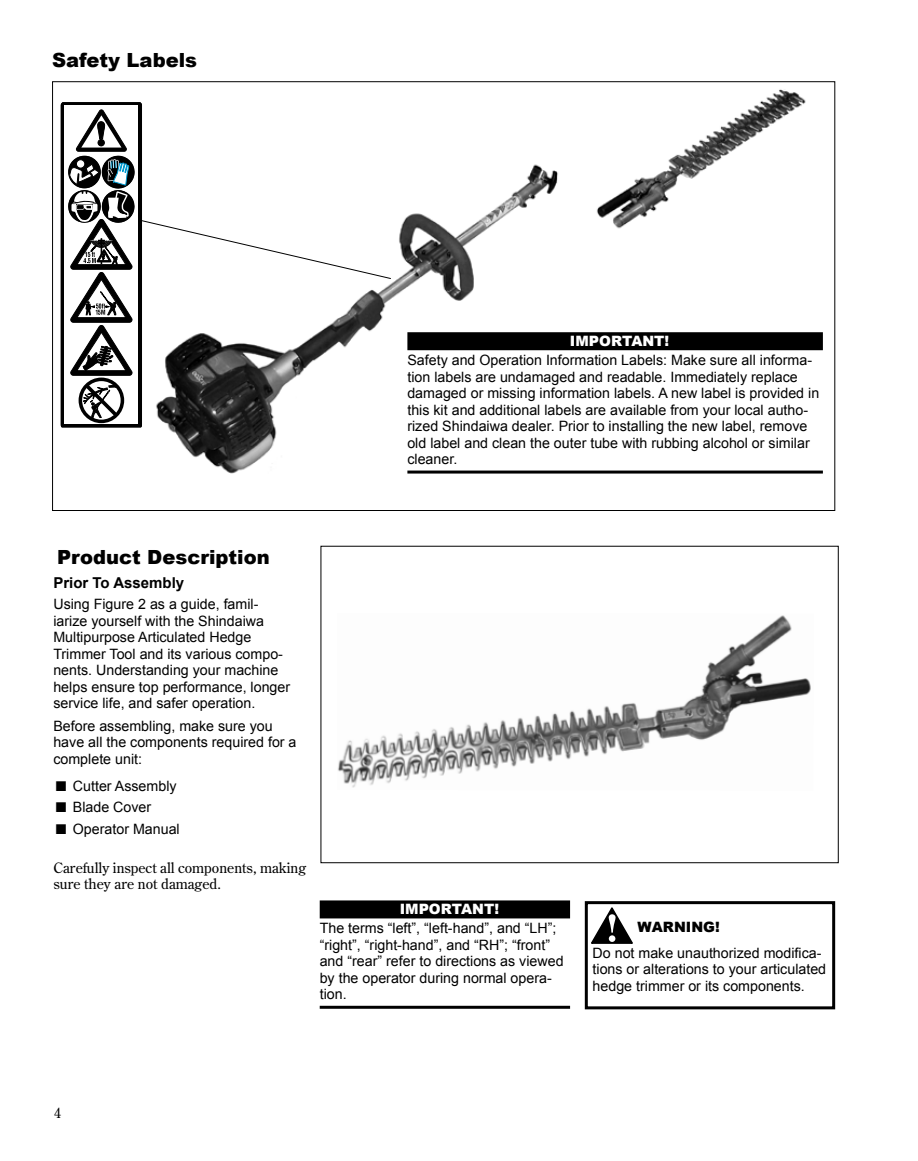
<style>
.page{position:relative;width:918px;height:1161px;background:#fff}
.page>*{position:absolute;margin:0;border:0;box-sizing:border-box;transform-origin:0 0}
.t1{font:900 19.5px "Arial";color:#000}
.t2{font:700 15px "Arial";color:#000}
.t3{font:14.25px/16.5px "Arial";color:#000}
.t4{font:14.25px/16.5px "Century Old Style Std";color:#000}
.t5{font:900 14.25px "Arial";color:#fff}
.t6{font:900 14.25px "Arial";color:#000}
.s1{font-size:21px}
</style>
<div class="page">
<img style="left:168px;top:89px;width:648px;height:385px">
<div style="left:321px;top:546px;width:518px;height:317px;border:1px solid #000"></div>
<svg style="left:61px;top:102px;width:331px;height:326px"></svg>
<div style="left:320px;top:900px;width:250px;height:18px;background:#000"></div>
<hr style="left:320px;top:1006px;width:250px;height:3px;background:#000">
<div style="left:585px;top:901px;width:250px;height:108px;border:3px solid #000"></div>
<svg style="left:591px;top:907px;width:42px;height:37px"></svg>
<div style="left:407px;top:332px;width:416px;height:18px;background:#000"></div>
<hr style="left:407px;top:471px;width:416px;height:3px;background:#000">
<img style="left:338px;top:615px;width:473px;height:173px">
<h1 class="t1" style="left:52px;top:46px;width:147px">Safety Labels</h1>
<p class="t5" style="left:570px;top:330px;width:101px">IMPORTANT!</p>
<p class="t3" style="left:407px;top:352px;width:413px">Safety and Operation Information Labels: Make sure all informa&shy;tion labels are undamaged and readable. Immediately replace damaged or missing information labels. A new label is provided in this kit and additional labels are available from your local autho&shy;rized Shindaiwa dealer. Prior to installing the new label, remove old label and clean the outer tube with rubbing alcohol or similar cleaner.</p>
<h1 class="t1" style="left:57px;top:543px;width:214px">Product Description</h1>
<p class="t2" style="left:53px;top:573px;width:132px">Prior To Assembly</p>
<p class="t3" style="left:53px;top:596px;width:238px">Using Figure 2 as a guide, famil&shy;iarize yourself with the Shindaiwa Multipurpose Articulated Hedge Trimmer Tool and its various compo&shy;nents. Understanding your machine helps ensure top performance, longer service life, and safer operation.</p>
<p class="t3" style="left:53px;top:717px;width:245px">Before assembling, make sure you have all the components required for a complete unit:</p>
<p class="t3" style="left:55px;top:778px;width:123px"><span class="s1">■</span> Cutter Assembly</p>
<p class="t3" style="left:55px;top:799px;width:98px"><span class="s1">■</span> Blade Cover</p>
<p class="t3" style="left:55px;top:821px;width:126px"><span class="s1">■</span> Operator Manual</p>
<p class="t4" style="left:53px;top:859px;width:254px">Carefully inspect all components, making sure they are not damaged.</p>
<p class="t5" style="left:400px;top:898px;width:101px">IMPORTANT!</p>
<p class="t3" style="left:320px;top:920px;width:245px">The terms “left”, “left-hand”, and “LH”; “right”, “right-hand”, and “RH”; “front” and “rear” refer to directions as viewed by the operator during normal opera&shy;tion.</p>
<p class="t6" style="left:638px;top:917px;width:84px">WARNING!</p>
<p class="t3" style="left:593px;top:945px;width:235px">Do not make unauthorized modifica&shy;tions or alterations to your articulated hedge trimmer or its components.</p>
<p class="t4" style="left:54px;top:1104px;width:9px">4</p>
</div>
